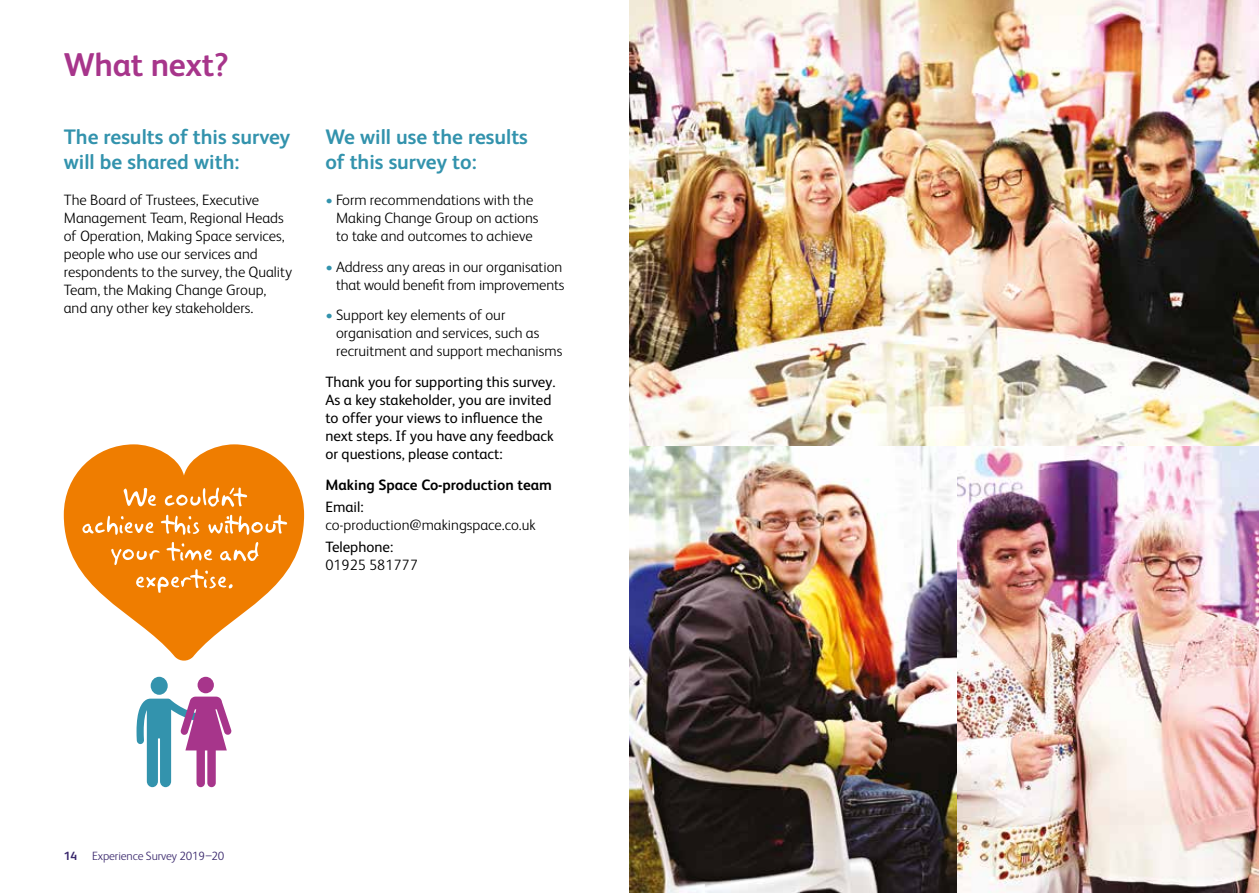
<style>
.page{position:relative;width:1259px;height:893px;background:#fff}
.page>*{position:absolute;margin:0;border:0;box-sizing:border-box;transform-origin:0 0}
.t1{font:700 33px "FS Albert";letter-spacing:-.01em;color:#a7358b}
.t2{font:700 21px/25.2px "FS Albert";color:#3393ad}
.t3{font:300 15px/18px "FS Albert";color:#000}
.t4{font:15px/18px "FS Albert";color:#000}
.t5{font:700 15px "FS Albert";color:#000}
.t6{font:300 12px "FS Albert";letter-spacing:-.01em;color:#39276c}
.t7{font:700 12px "FS Albert";color:#39276c}
.s1{color:#3393ad}
</style>
<div class="page">
<img style="left:629px;top:0;width:630px;height:893px">
<svg style="left:64px;top:444px;width:240px;height:217px;fill:#ef7d00"></svg>
<svg style="left:111px;top:542px;width:148px;height:51px;background:#f18f24"></svg>
<svg style="left:82px;top:515px;width:205px;height:20px"></svg>
<svg style="left:124px;top:488px;width:123px;height:19px"></svg>
<div style="left:151px;top:677px;width:17px;height:18px;background:#3393ad;border-radius:50%"></div>
<div style="left:198px;top:677px;width:16px;height:16px;background:#a7358b;border-radius:50%"></div>
<svg style="left:136px;top:697px;width:96px;height:90px"></svg>
<h1 class="t1" style="left:64px;top:43px;width:166px">What next?</h1>
<h2 class="t2" style="left:64px;top:123px;width:228px">The results of this survey will be shared with:</h2>
<p class="t3" style="left:64px;top:190px;width:230px">The Board of Trustees, Executive Management Team, Regional Heads of Operation, Making Space services, people who use our services and respondents to the survey, the Quality Team, the Making Change Group, and any other key stakeholders.</p>
<h2 class="t2" style="left:325px;top:123px;width:204px">We will use the results of this survey to:</h2>
<p class="t3" style="left:336px;top:190px;width:204px;text-indent:-11px"><span class="s1">•</span> Form recommendations with the<br>Making Change Group on actions to take and outcomes to achieve</p>
<p class="t3" style="left:325px;top:257px;width:241px;text-align:right"><span class="s1">•</span> Address any areas in our organisation that would benefit from improvements</p>
<p class="t3" style="left:336px;top:305px;width:228px;text-indent:-11px"><span class="s1">•</span> Support key elements of our organisation and services, such as recruitment and support mechanisms</p>
<p class="t4" style="left:325px;top:372px;width:232px">Thank you for supporting this survey.<br>As a key stakeholder, you are invited to offer your views to influence the next steps. If you have any feedback or questions, please contact:</p>
<p class="t5" style="left:325px;top:474px;width:228px">Making Space Co-production team</p>
<p class="t4" style="left:325px;top:497px;width:40px">Email:</p>
<p class="t3" style="left:325px;top:515px;width:212px">co-production@makingspace.co.uk</p>
<p class="t4" style="left:325px;top:537px;width:69px">Telephone:</p>
<p class="t3" style="left:325px;top:555px;width:94px">01925 581777</p>
<p class="t7" style="left:64px;top:847px;width:15px">14</p>
<p class="t6" style="left:92px;top:848px;width:133px">Experience Survey 2019–20</p>
</div>
